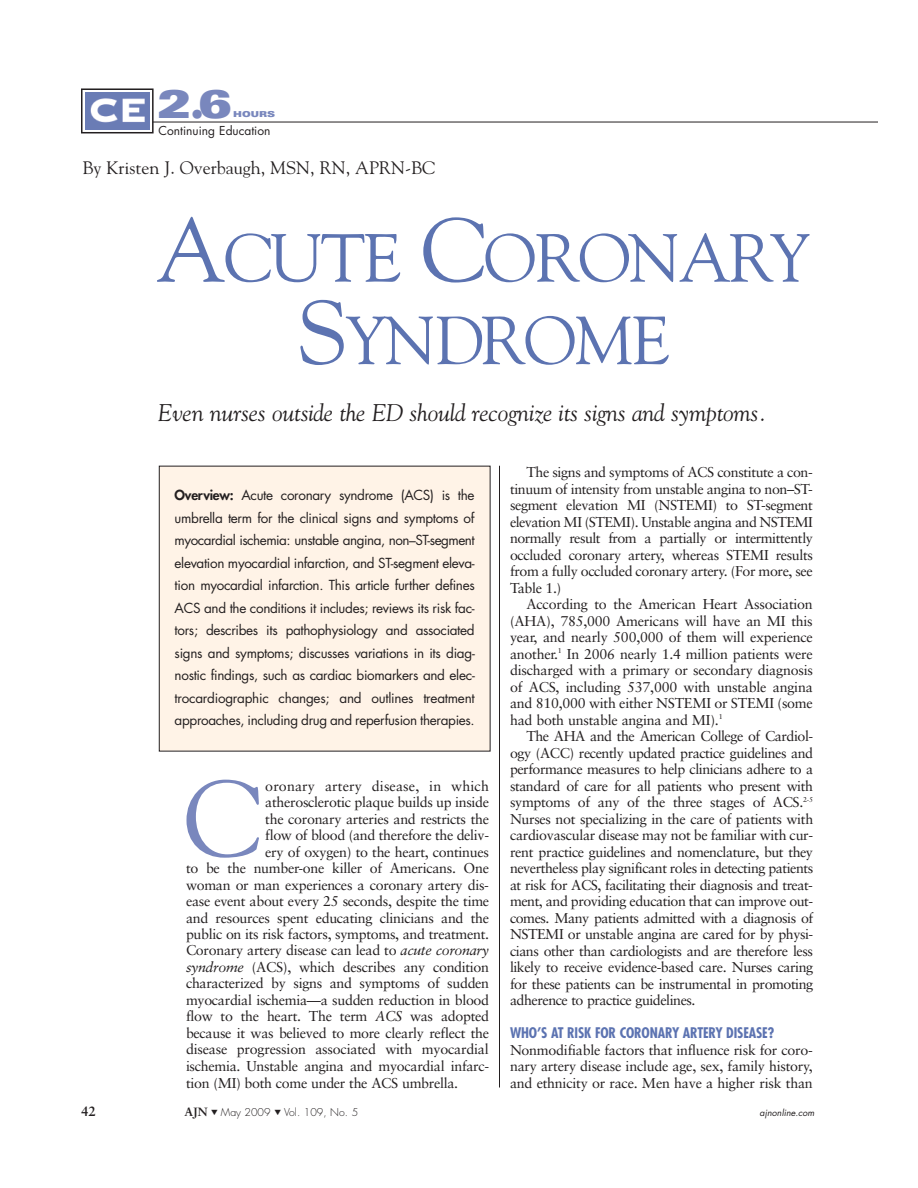
<style>
.page{position:relative;width:918px;height:1188px;background:#fff}
.page>*{position:absolute;margin:0;border:0;box-sizing:border-box;transform-origin:0 0}
.t1{font:107.85px "Goudy";color:#7987bd}
.t2{font:67.5px/82.5px "Goudy";letter-spacing:-.035em;color:#5c73b1;text-align:center}
.t3{font:900 expanded 39.3px "Univers";color:#7987bd}
.t4{font:italic 24px "Goudy";letter-spacing:-.01em;color:#231f20}
.t5{font:18px "Goudy";color:#231f20}
.t6{font:14.25px/16.5px "Sabon";letter-spacing:-.02em;color:#231f20;text-align:justify}
.t7{font:700 condensed 14.25px "Futura";letter-spacing:-.01em;color:#5c73b1}
.t8{font:14.25px "Sabon";letter-spacing:.005em;color:#231f20}
.t9{font:13.5px/22.5px "Futura";letter-spacing:-.025em;color:#231f20;text-align:justify}
.t10{font:700 13.5px "Sabon";color:#231f20}
.t11{font:12px "Futura";color:#231f20}
.t12{font:300 10.5px "Futura";color:#231f20}
.t13{font:italic 9px "Futura";color:#231f20}
.t14{font:900 expanded 8.25px "Univers";color:#7987bd}
.s1{font-family:"Futura";font-weight:700;font-stretch:normal}
.s2{font-size:90px}
.s3{font-weight:800}
.s4{font-style:italic}
.s5{font-family:"Sabon";font-weight:700;font-size:12px}
</style>
<div class="page">
<hr style="left:499px;top:466px;width:1px;height:622px;background:#231f20">
<div style="left:159px;top:466px;width:331px;height:285px;background:#fff3e7"></div>
<div style="left:82px;top:89px;width:71px;height:44px;background:linear-gradient(to right,#fff,#fff)"></div>
<div style="left:81px;top:88px;width:73px;height:45px;border:2px solid #231f20"></div>
<img style="left:86px;top:92px;width:63px;height:38px">
<hr style="left:153px;top:122px;width:725px;height:1px;background:#231f20">
<h3 class="t3" style="left:157px;top:90px;width:76px">2<span class="s1">.</span>6</h3>
<p class="t14" style="left:233px;top:111px;width:44px">HOURS</p>
<p class="t11" style="left:159px;top:125px;width:113px">Continuing Education</p>
<p class="t5" style="left:83px;top:161px;width:354px">By Kristen J. Overbaugh, MSN, RN, APRN-BC</p>
<h2 class="t2" style="left:156px;top:222px;width:656px"><span class="s2">A</span>CUTE <span class="s2">C</span>ORONARY<br><span class="s2">S</span>YNDROME</h2>
<h3 class="t4" style="left:158px;top:403px;width:610px">Even nurses outside the ED should recognize its signs and symptoms.</h3>
<p class="t9" style="left:175px;top:485px;width:302px"><span class="s3">Overview:</span> Acute coronary syndrome (ACS) is the umbrella term for the clinical signs and symptoms of myocardial ischemia: unstable angina, non–ST-segment elevation myocardial infarction, and ST-segment eleva&shy;tion myocardial infarction. This article further defines ACS and the conditions it includes; reviews its risk fac&shy;tors; describes its pathophysiology and associated signs and symptoms; discusses variations in its diag&shy;nostic findings, such as cardiac biomarkers and elec&shy;trocardiographic changes; and outlines treatment approaches, including drug and reperfusion therapies.</p>
<h1 class="t1" style="left:184px;top:776px;width:79px">C</h1>
<p class="t8" style="left:265px;top:780px;width:225px">oronary artery disease, in which</p>
<p class="t6" style="left:265px;top:795px;width:225px">atherosclerotic plaque builds up inside</p>
<p class="t6" style="left:265px;top:812px;width:225px">the coronary arteries and restricts the</p>
<p class="t6" style="left:265px;top:828px;width:225px">flow of blood (and therefore the deliv-</p>
<p class="t6" style="left:265px;top:845px;width:225px">ery of oxygen) to the heart, continues</p>
<p class="t6" style="left:186px;top:861px;width:305px">to be the number-one killer of Americans. One</p>
<p class="t6" style="left:186px;top:878px;width:305px">woman or man experiences a coronary artery dis-</p>
<p class="t6" style="left:186px;top:894px;width:305px">ease event about every 25 seconds, despite the time</p>
<p class="t6" style="left:186px;top:911px;width:305px">and resources spent educating clinicians and the</p>
<p class="t6" style="left:186px;top:927px;width:305px">public on its risk factors, symptoms, and treatment.</p>
<p class="t6" style="left:186px;top:944px;width:304px">Coronary artery disease can lead to <span class="s4">acute coronary</span></p>
<p class="t6" style="left:186px;top:960px;width:305px"><span class="s4">syndrome</span> (ACS), which describes any condition</p>
<p class="t6" style="left:186px;top:977px;width:305px">characterized by signs and symptoms of sudden</p>
<p class="t6" style="left:186px;top:993px;width:305px">myocardial ischemia—a sudden reduction in blood</p>
<p class="t6" style="left:186px;top:1010px;width:305px">flow to the heart. The term <span class="s4">ACS</span> was adopted</p>
<p class="t6" style="left:186px;top:1026px;width:305px">because it was believed to more clearly reflect the</p>
<p class="t6" style="left:186px;top:1043px;width:304px">disease progression associated with myocardial</p>
<p class="t6" style="left:186px;top:1059px;width:305px">ischemia. Unstable angina and myocardial infarc-</p>
<p class="t6" style="left:186px;top:1076px;width:274px">tion (MI) both come under the ACS umbrella.</p>
<p class="t6" style="left:510px;top:465px;width:305px;text-indent:17px">The signs and symptoms of ACS constitute a con&shy;tinuum of intensity from unstable angina to non–ST&shy;segment elevation MI (NSTEMI) to ST-segment elevation MI (STEMI). Unstable angina and NSTEMI normally result from a partially or intermittently occluded coronary artery, whereas STEMI results from a fully occluded coronary artery. (For more, see Table 1.)</p>
<p class="t6" style="left:510px;top:597px;width:304px;text-indent:17px">According to the American Heart Association (AHA), 785,000 Americans will have an MI this year, and nearly 500,000 of them will experience another.<sup>1</sup> In 2006 nearly 1.4 million patients were discharged with a primary or secondary diagnosis of ACS, including 537,000 with unstable angina and 810,000 with either NSTEMI or STEMI (some had both unstable angina and MI).<sup>1</sup></p>
<p class="t6" style="left:510px;top:729px;width:305px;text-indent:17px">The AHA and the American College of Cardiol&shy;ogy (ACC) recently updated practice guidelines and performance measures to help clinicians adhere to a standard of care for all patients who present with symptoms of any of the three stages of ACS.<sup>2-5<br></sup>Nurses not specializing in the care of patients with cardiovascular disease may not be familiar with cur&shy;rent practice guidelines and nomenclature, but they nevertheless play significant roles in detecting patients at risk for ACS, facilitating their diagnosis and treat&shy;ment, and providing education that can improve out&shy;comes. Many patients admitted with a diagnosis of NSTEMI or unstable angina are cared for by physi&shy;cians other than cardiologists and are therefore less likely to receive evidence-based care. Nurses caring for these patients can be instrumental in promoting adherence to practice guidelines.</p>
<p class="t7" style="left:510px;top:1027px;width:266px">WHO’S AT RISK FOR CORONARY ARTERY DISEASE?</p>
<p class="t6" style="left:510px;top:1043px;width:304px">Nonmodifiable factors that influence risk for coro&shy;nary artery disease include age, sex, family history, and ethnicity or race. Men have a higher risk than</p>
<p class="t10" style="left:81px;top:1106px;width:17px">42</p>
<p class="t12" style="left:185px;top:1108px;width:175px"><span class="s5">AJN</span> ▼ May 2009 ▼ Vol. 109, No. 5</p>
<p class="t13" style="left:760px;top:1109px;width:56px">ajnonline.com</p>
</div>
